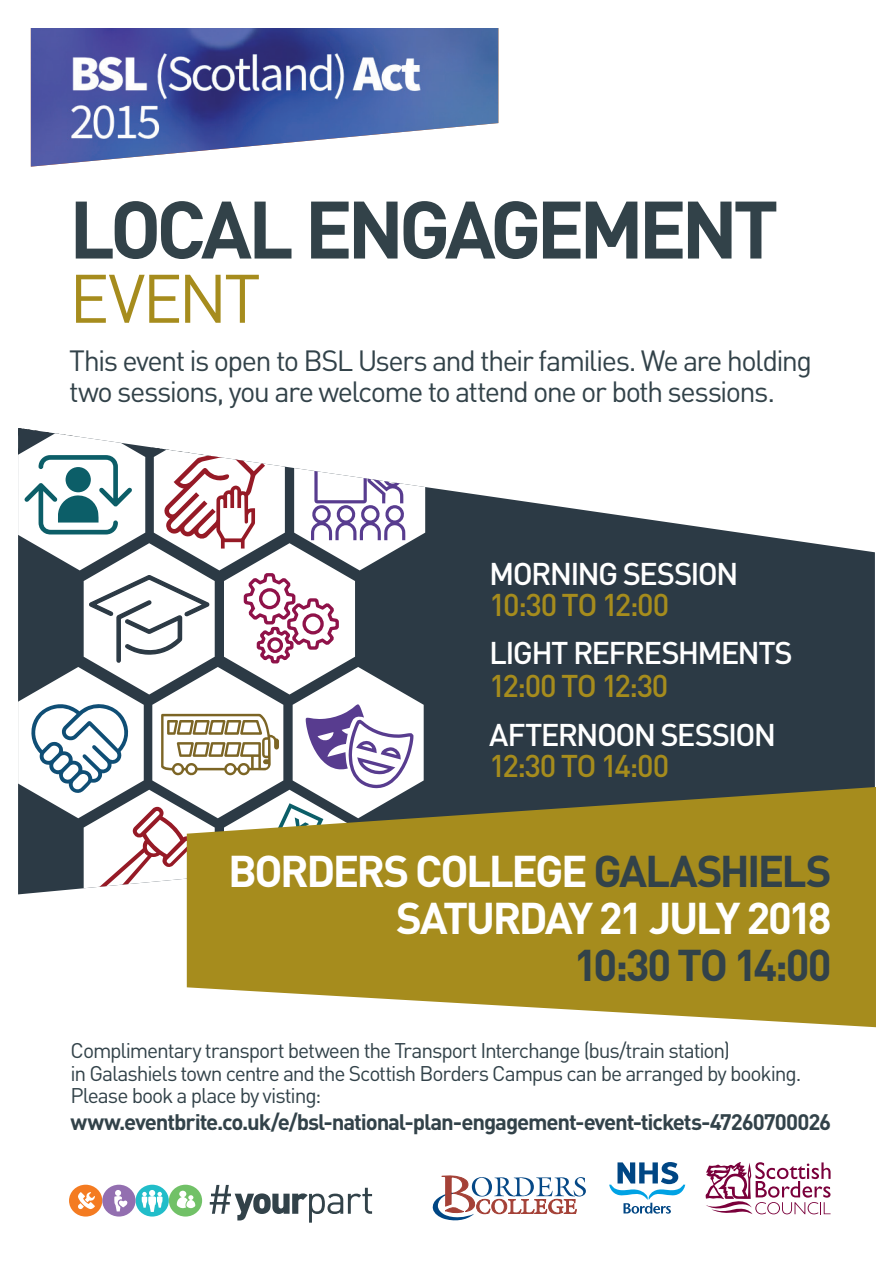
<style>
.page{position:relative;width:893px;height:1263px;background:#fff}
.page>*{position:absolute;margin:0;border:0;box-sizing:border-box;transform-origin:0 0}
.t1{font:700 79.95px "DIN";letter-spacing:-.07em;color:#324249}
.t2{font:67.5px "DIN";letter-spacing:-.05em;color:#a68c1d}
.t3{font:700 43.95px/46.8px "DIN";letter-spacing:-.06em;color:#fff;text-align:right}
.t4{font:700 43.95px "DIN";letter-spacing:-.055em;color:#324249}
.t5{font:500 31.05px "DIN";letter-spacing:-.055em;color:#fff}
.t6{font:500 31.05px "DIN";letter-spacing:-.055em;color:#a68c1d}
.t7{font:28.95px/30.5px "DIN";letter-spacing:-.055em;color:#324249}
.t8{font:700 22.2px "DIN";letter-spacing:-.05em;color:#324249}
.t9{font:21px/22.5px "DIN";letter-spacing:-.055em;color:#324249}
.t10{font:700 18.3px "Helvetica Neue";color:#000001}
.s1{color:#324249}
</style>
<div class="page">
<img style="left:31px;top:28px;width:467px;height:139px">
<svg style="left:705px;top:1162px;width:126px;height:52px"></svg>
<svg style="left:609px;top:1162px;width:76px;height:52px"></svg>
<svg style="left:433px;top:1176px;width:153px;height:44px"></svg>
<svg style="left:210px;top:1185px;width:162px;height:38px"></svg>
<div style="left:136px;top:1185px;width:33px;height:31px;background:#21bdc9;border-radius:50%"></div>
<svg style="left:141px;top:1190px;width:22px;height:22px"></svg>
<div style="left:169px;top:1185px;width:33px;height:31px;background:#71c167;border-radius:50%"></div>
<svg style="left:177px;top:1191px;width:18px;height:17px"></svg>
<div style="left:69px;top:1185px;width:33px;height:31px;background:#f47b21;border-radius:50%"></div>
<svg style="left:78px;top:1192px;width:17px;height:17px"></svg>
<div style="left:102px;top:1185px;width:34px;height:31px;background:#936fb0;border-radius:50%"></div>
<svg style="left:114px;top:1190px;width:14px;height:21px"></svg>
<svg style="left:18px;top:428px;width:857px;height:359px;fill:#2c3a45"></svg>
<svg style="left:18px;top:433px;width:407px;height:461px"></svg>
<svg style="left:187px;top:787px;width:689px;height:240px;background:#a8943a"></svg>
<h1 class="t1" style="left:69px;top:177px;width:711px">LOCAL ENGAGEMENT</h1>
<h2 class="t2" style="left:69px;top:256px;width:193px">EVENT</h2>
<h3 class="t7" style="left:69px;top:345px;width:745px">This event is open to BSL Users and their families. We are holding two sessions, you are welcome to attend one or both sessions.</h3>
<p class="t10" style="left:13px;top:377px;width:213px">Scottish Public Services</p>
<h3 class="t5" style="left:489px;top:553px;width:251px">MORNING SESSION</h3>
<h3 class="t6" style="left:489px;top:585px;width:182px">10:30 TO 12:00</h3>
<h3 class="t5" style="left:489px;top:633px;width:305px">LIGHT REFRESHMENTS</h3>
<h3 class="t6" style="left:489px;top:666px;width:181px">12:00 TO 12:30</h3>
<h3 class="t5" style="left:489px;top:715px;width:289px">AFTERNOON SESSION</h3>
<h3 class="t6" style="left:489px;top:746px;width:181px">12:30 TO 14:00</h3>
<h3 class="t3" style="left:228px;top:846px;width:605px">BORDERS COLLEGE <span class="s1">GALASHIELS<br></span>SATURDAY 21 JULY 2018</h3>
<h3 class="t4" style="left:574px;top:936px;width:259px">10:30 TO 14:00</h3>
<p class="t9" style="left:71px;top:1039px;width:732px">Complimentary transport between the Transport Interchange (bus/train station)<br>in Galashiels town centre and the Scottish Borders Campus can be arranged by booking.<br>Please book a place by visting:</p>
<p class="t8" style="left:71px;top:1107px;width:762px">www.eventbrite.co.uk/e/bsl-national-plan-engagement-event-tickets-47260700026</p>
</div>
